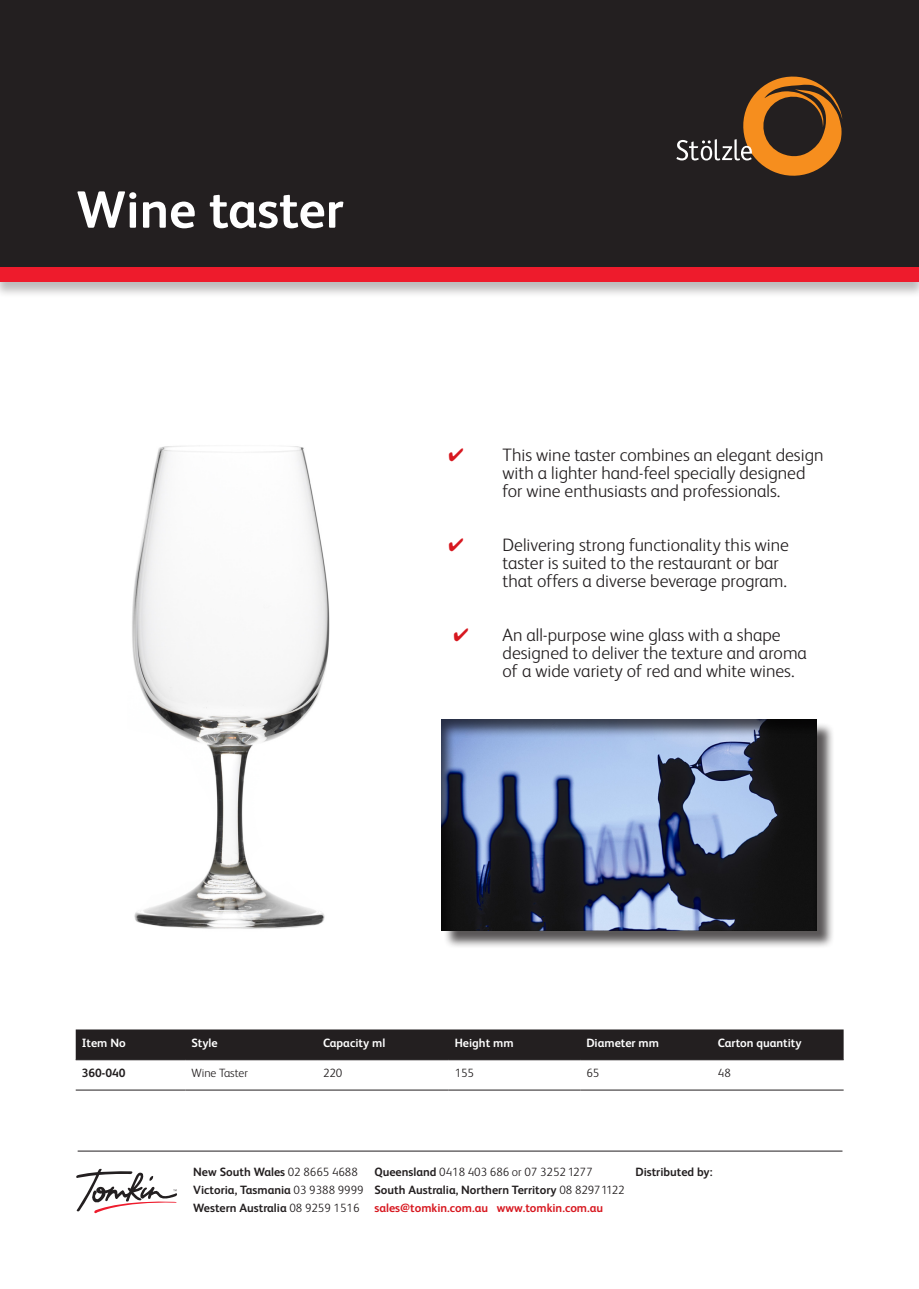
<style>
.page{position:relative;width:919px;height:1289px;background:#fff}
.page>*{position:absolute;margin:0;border:0;box-sizing:border-box;transform-origin:0 0}
.t1{font:700 52.5px "FS Albert";color:#fff}
.t2{font:300 18px/18px "FS Albert";color:#231f20}
.t3{font:700 12px "FS Albert";color:#231f20}
.t4{font:700 12px/18px "FS Albert";color:#d7171f}
.t5{font:700 12px "FS Albert";color:#fff}
.t6{font:300 12px "FS Albert";color:#231f20}
.s1{color:#d7171f}
.s2{font-weight:300}
.s3{font-weight:700}
.s4{color:#231f20}
.s5{font-weight:300;color:#231f20}
</style>
<div class="page">
<div style="left:0;top:265px;width:918px;height:33px;background:#231f20;opacity:.3"></div>
<div style="left:0;top:265px;width:918px;height:17px;background:#ee1b2c"></div>
<div style="left:0;top:0;width:918px;height:267px;background:#231f20"></div>
<svg style="left:76px;top:1168px;width:101px;height:46px"></svg>
<hr style="left:78px;top:1150px;width:764px;height:1px;background:#231f20">
<svg style="left:676px;top:76px;width:166px;height:100px"></svg>
<div style="left:76px;top:1029px;width:767px;height:30px;background:#231f20"></div>
<hr style="left:76px;top:1059px;width:109px;height:1px;background:#231f20">
<hr style="left:185px;top:1059px;width:132px;height:1px;background:#231f20">
<hr style="left:317px;top:1059px;width:131px;height:1px;background:#231f20">
<hr style="left:448px;top:1059px;width:132px;height:1px;background:#231f20">
<hr style="left:580px;top:1059px;width:132px;height:1px;background:#231f20">
<hr style="left:712px;top:1059px;width:131px;height:1px;background:#231f20">
<hr style="left:76px;top:1089px;width:109px;height:1px;background:#231f20">
<hr style="left:185px;top:1089px;width:132px;height:1px;background:#231f20">
<hr style="left:317px;top:1089px;width:131px;height:1px;background:#231f20">
<hr style="left:448px;top:1089px;width:132px;height:1px;background:#231f20">
<hr style="left:580px;top:1089px;width:132px;height:1px;background:#231f20">
<hr style="left:712px;top:1089px;width:131px;height:1px;background:#231f20">
<img style="left:132px;top:445px;width:198px;height:484px">
<div style="left:443px;top:722px;width:392px;height:227px;background:#231f20;opacity:.75"></div>
<div style="left:439px;top:719px;width:378px;height:211px;background:#231f20;opacity:.75"></div>
<p class="t1" style="left:77px;top:174px;width:269px">Wine taster</p>
<p class="t2" style="left:502px;top:444px;width:322px;text-indent:-54px"><span class="s1">✔</span> This wine taster combines an elegant design with a lighter hand-feel specially designed for wine enthusiasts and professionals.</p>
<p class="t2" style="left:502px;top:535px;width:288px;text-indent:-54px"><span class="s1">✔</span> Delivering strong functionality this wine taster is suited to the restaurant or bar that offers a diverse beverage program.</p>
<p class="t2" style="left:502px;top:625px;width:306px;text-indent:-49px"><span class="s1">✔</span> An all-purpose wine glass with a shape designed to deliver the texture and aroma of a wide variety of red and white wines.</p>
<p class="t5" style="left:82px;top:1034px;width:45px">Item No</p>
<p class="t5" style="left:191px;top:1034px;width:28px">Style</p>
<p class="t5" style="left:323px;top:1034px;width:64px">Capacity ml</p>
<p class="t5" style="left:454px;top:1034px;width:60px">Height mm</p>
<p class="t5" style="left:586px;top:1034px;width:74px">Diameter mm</p>
<p class="t5" style="left:718px;top:1034px;width:85px">Carton quantity</p>
<p class="t3" style="left:82px;top:1064px;width:45px">360-040</p>
<p class="t6" style="left:191px;top:1065px;width:58px">Wine Taster</p>
<p class="t6" style="left:323px;top:1065px;width:21px">220</p>
<p class="t6" style="left:454px;top:1065px;width:21px">155</p>
<p class="t6" style="left:586px;top:1065px;width:14px">65</p>
<p class="t6" style="left:718px;top:1065px;width:14px">48</p>
<p class="t3" style="left:193px;top:1163px;width:166px">New South Wales <span class="s2">02 8665 4688</span></p>
<p class="t3" style="left:193px;top:1181px;width:172px">Victoria, Tasmania <span class="s2">03 9388 9999</span></p>
<p class="t3" style="left:193px;top:1199px;width:168px">Western Australia <span class="s2">08 9259 1516</span></p>
<p class="t6" style="left:374px;top:1164px;width:219px"><span class="s3">Queensland</span> 0418 403 686 or 07 3252 1277</p>
<p class="t4" style="left:374px;top:1180px;width:252px"><span class="s4">South Australia, Northern Territory</span> <span class="s5">08 8297 1122 </span>sales@tomkin.com.au www.tomkin.com.au</p>
<p class="t3" style="left:635px;top:1163px;width:79px">Distributed by:</p>
</div>
